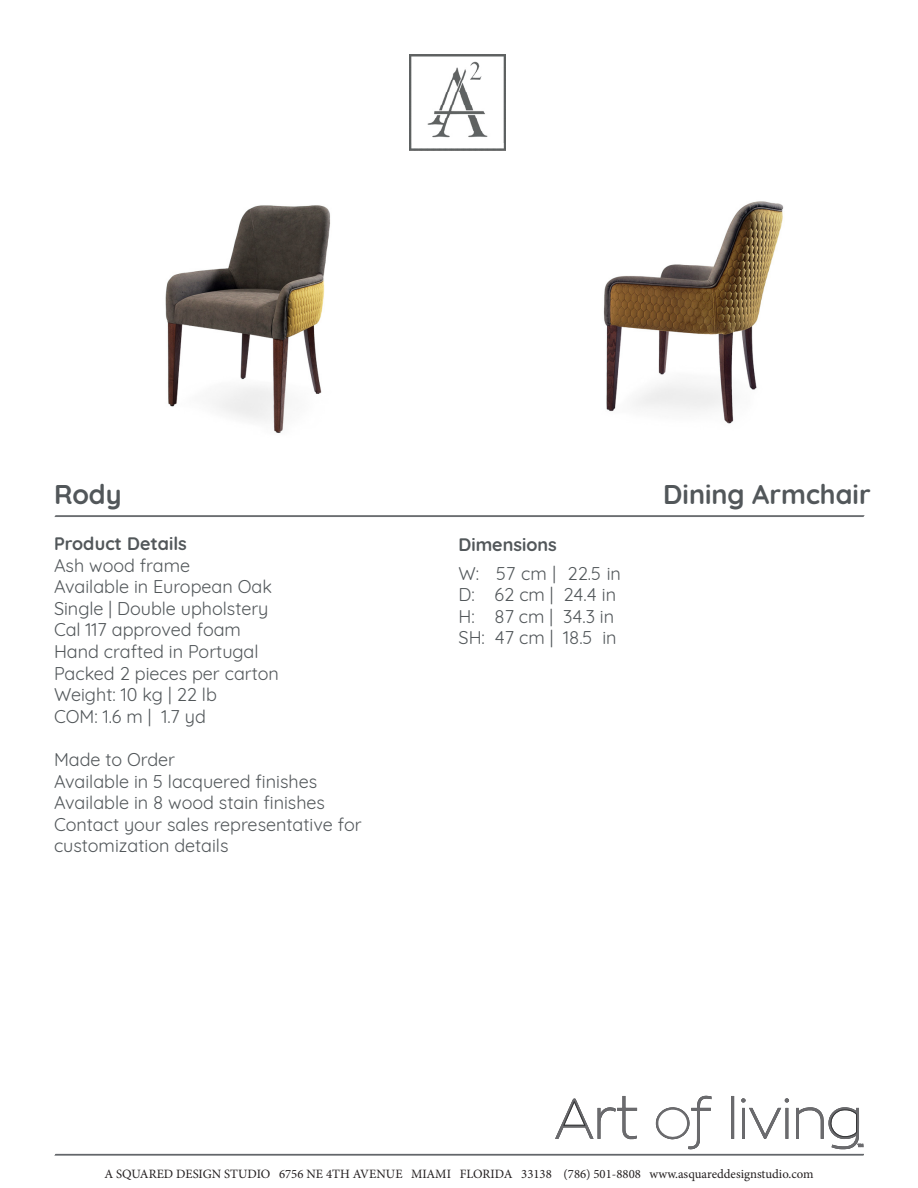
<style>
.page{position:relative;width:918px;height:1188px;background:#fff}
.page>*{position:absolute;margin:0;border:0;box-sizing:border-box;transform-origin:0 0}
.t1{font:700 27px "Quicksand";color:#52575a}
.t2{font:18px/21.6px "Quicksand";color:#52575a}
.t3{font:700 18px "Quicksand";color:#52575a}
.t4{font:12.75px "Minion Pro";color:#231f20}
.t5{font:9.3px "Myriad Pro";color:#6b6b6e}
.s1{font-weight:700}
</style>
<div class="page">
<svg style="left:555px;top:1095px;width:305px;height:49px"></svg>
<img style="left:54px;top:1144px;width:810px;height:12px">
<img style="left:409px;top:54px;width:97px;height:96px">
<img style="left:165px;top:205px;width:166px;height:228px">
<img style="left:603px;top:201px;width:181px;height:223px">
<p class="t1" style="left:54px;top:472px;width:69px">Rody</p>
<p class="t1" style="left:663px;top:472px;width:209px">Dining Armchair</p>
<p class="t3" style="left:54px;top:529px;width:134px">Product Details</p>
<p class="t2" style="left:54px;top:552px;width:138px">Ash wood frame</p>
<p class="t2" style="left:54px;top:574px;width:220px">Available in European Oak</p>
<p class="t2" style="left:54px;top:596px;width:216px">Single | Double upholstery</p>
<p class="t2" style="left:54px;top:617px;width:189px">Cal 117 approved foam</p>
<p class="t2" style="left:54px;top:639px;width:206px">Hand crafted in Portugal</p>
<p class="t2" style="left:54px;top:660px;width:226px">Packed 2 pieces per carton</p>
<p class="t2" style="left:54px;top:682px;width:164px">Weight: 10 kg | 22 lb</p>
<p class="t2" style="left:54px;top:704px;width:153px">COM: 1.6 m | 1.7 yd</p>
<p class="t2" style="left:54px;top:747px;width:123px">Made to Order</p>
<p class="t2" style="left:54px;top:768px;width:265px">Available in 5 lacquered finishes</p>
<p class="t2" style="left:54px;top:790px;width:273px">Available in 8 wood stain finishes</p>
<p class="t2" style="left:54px;top:812px;width:309px">Contact your sales representative for customization details</p>
<p class="t2" style="left:459px;top:528px;width:164px;line-height:29.1px"><span class="s1">Dimensions<br></span>W: 57 cm | 22.5 in</p>
<p class="t2" style="left:459px;top:582px;width:160px">D: 62 cm | 24.4 in<br>H: 87 cm | 34.3 in<br>SH: 47 cm | 18.5 in</p>
<p class="t4" style="left:104px;top:1165px;width:711px">A SQUARED DESIGN STUDIO 6756 NE 4TH AVENUE MIAMI FLORIDA 33138 (786) 501-8808 www.asquareddesignstudio.com</p>
<p class="t5" style="left:858px;top:1142px;width:7px">™</p>
</div>
